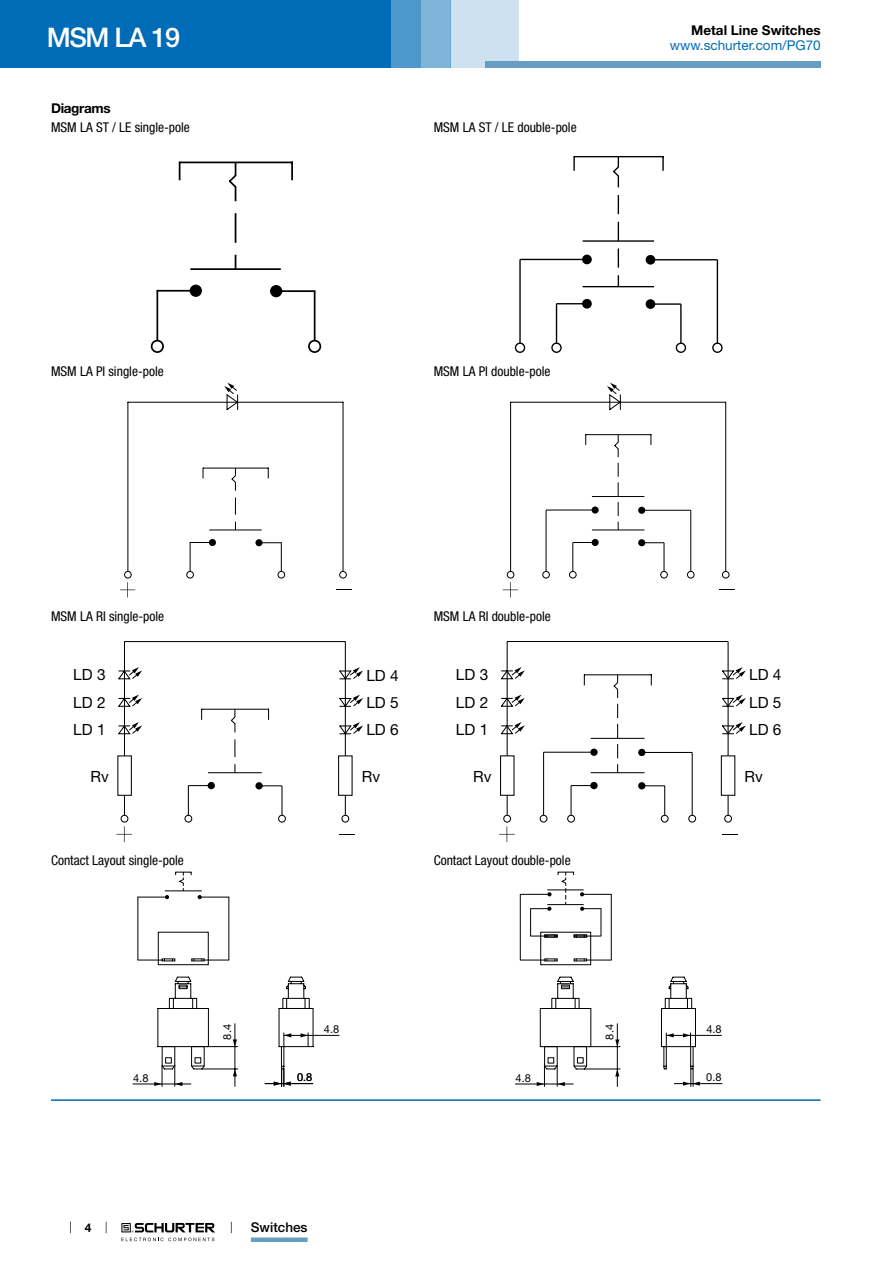
<style>
.page{position:relative;width:893px;height:1263px;background:#fff}
.page>*{position:absolute;margin:0;border:0;box-sizing:border-box;transform-origin:0 0}
.t1{font:500 27px "Helvetica Neue LT";letter-spacing:-.05em;color:#fff}
.t2{font:15.45px/27.5px "Helvetica Neue LT";color:#000;text-align:justify}
.t3{font:condensed 13.5px "Helvetica Neue LT";color:#000}
.t4{font:13.5px "Helvetica Neue LT";color:#006bb6}
.t5{font:700 13.5px "Helvetica Neue LT";color:#000}
.t6{font:500 13.5px "Helvetica Neue LT";color:#000}
.t7{font:700 13.5px "Helvetica Neue LT";letter-spacing:-.025em;color:#000}
.t8{font:700 12px "Helvetica Neue LT";color:#000}
.t9{font:11.1px "Helvetica Neue LT";color:#000}
</style>
<div class="page">
<svg style="left:70px;top:1221px;width:1px;height:12px"></svg>
<svg style="left:121px;top:1223px;width:94px;height:18px"></svg>
<div style="left:0;top:0;width:391px;height:68px;background:#006bb6"></div>
<div style="left:421px;top:0;width:30px;height:68px;background:#80b5da"></div>
<div style="left:391px;top:0;width:30px;height:68px;background:#4d97cc"></div>
<div style="left:451px;top:0;width:68px;height:68px;background:#cde1f0"></div>
<div style="left:485px;top:62px;width:336px;height:6px;background:#679dc2"></div>
<div style="left:251px;top:1237px;width:57px;height:5px;background:#679dc2"></div>
<hr style="left:156px;top:291px;width:2px;height:56px;background:#000">
<div style="left:152px;top:341px;width:11px;height:11px;background:#fff;border-radius:50%"></div>
<div style="left:151px;top:340px;width:13px;height:13px;border:2px solid #000;border-radius:50%"></div>
<hr style="left:157px;top:290px;width:39px;height:2px;background:#000">
<div style="left:190px;top:285px;width:12px;height:12px;background:#000;border-radius:50%"></div>
<hr style="left:314px;top:291px;width:1px;height:56px;background:#000">
<div style="left:309px;top:341px;width:11px;height:11px;background:#fff;border-radius:50%"></div>
<div style="left:308px;top:340px;width:13px;height:13px;border:2px solid #000;border-radius:50%"></div>
<hr style="left:276px;top:290px;width:39px;height:2px;background:#000">
<div style="left:270px;top:285px;width:12px;height:12px;background:#000;border-radius:50%"></div>
<hr style="left:190px;top:268px;width:91px;height:2px;background:#000">
<svg style="left:235px;top:213px;width:1px;height:30px"></svg>
<svg style="left:235px;top:255px;width:1px;height:13px"></svg>
<hr style="left:180px;top:162px;width:113px;height:1px;background:#000">
<svg style="left:291px;top:163px;width:2px;height:17px"></svg>
<svg style="left:179px;top:162px;width:1px;height:18px"></svg>
<svg style="left:227px;top:163px;width:11px;height:38px"></svg>
<div style="left:582px;top:255px;width:10px;height:9px;background:#000;border-radius:50%"></div>
<svg style="left:515px;top:258px;width:73px;height:95px"></svg>
<div style="left:582px;top:299px;width:10px;height:10px;background:#000;border-radius:50%"></div>
<div style="left:646px;top:255px;width:9px;height:10px;background:#000;border-radius:50%"></div>
<svg style="left:649px;top:258px;width:74px;height:95px"></svg>
<div style="left:646px;top:299px;width:9px;height:10px;background:#000;border-radius:50%"></div>
<hr style="left:583px;top:240px;width:71px;height:2px;background:#000">
<hr style="left:583px;top:286px;width:71px;height:1px;background:#000">
<svg style="left:618px;top:195px;width:1px;height:91px"></svg>
<hr style="left:574px;top:156px;width:90px;height:1px;background:#000">
<svg style="left:662px;top:157px;width:2px;height:14px"></svg>
<svg style="left:573px;top:156px;width:2px;height:15px"></svg>
<svg style="left:612px;top:157px;width:8px;height:30px"></svg>
<hr style="left:128px;top:402px;width:215px;height:1px;background:#000">
<hr style="left:342px;top:402px;width:2px;height:173px;background:#000">
<hr style="left:127px;top:402px;width:1px;height:173px;background:#000">
<div style="left:125px;top:571px;width:6px;height:7px;background:#fff;border-radius:50%"></div>
<div style="left:124px;top:571px;width:8px;height:7px;border:1px solid #000;border-radius:50%"></div>
<div style="left:340px;top:571px;width:6px;height:7px;background:#fff;border-radius:50%"></div>
<div style="left:339px;top:571px;width:8px;height:7px;border:1px solid #000;border-radius:50%"></div>
<hr style="left:190px;top:542px;width:1px;height:33px;background:#000">
<div style="left:187px;top:571px;width:6px;height:7px;background:#fff;border-radius:50%"></div>
<div style="left:186px;top:571px;width:8px;height:7px;border:1px solid #000;border-radius:50%"></div>
<svg style="left:191px;top:542px;width:18px;height:1px"></svg>
<div style="left:209px;top:539px;width:7px;height:7px;background:#000;border-radius:50%"></div>
<hr style="left:281px;top:543px;width:1px;height:32px;background:#000">
<div style="left:278px;top:571px;width:7px;height:7px;background:#fff;border-radius:50%"></div>
<div style="left:277px;top:571px;width:8px;height:7px;border:1px solid #000;border-radius:50%"></div>
<svg style="left:263px;top:542px;width:18px;height:1px"></svg>
<div style="left:255px;top:539px;width:8px;height:7px;background:#000;border-radius:50%"></div>
<hr style="left:209px;top:529px;width:53px;height:1px;background:#000">
<svg style="left:235px;top:497px;width:1px;height:32px"></svg>
<hr style="left:203px;top:468px;width:66px;height:1px;background:#000">
<svg style="left:231px;top:469px;width:5px;height:22px"></svg>
<svg style="left:120px;top:582px;width:15px;height:15px"></svg>
<svg style="left:224px;top:383px;width:15px;height:27px"></svg>
<svg style="left:503px;top:383px;width:232px;height:214px"></svg>
<hr style="left:124px;top:641px;width:221px;height:1px;background:#000">
<hr style="left:345px;top:642px;width:1px;height:177px;background:#000">
<hr style="left:124px;top:642px;width:1px;height:177px;background:#000">
<div style="left:117px;top:755px;width:15px;height:41px;background:#fff;border:1px solid #000"></div>
<div style="left:121px;top:815px;width:7px;height:7px;background:#fff;border-radius:50%"></div>
<div style="left:121px;top:815px;width:7px;height:8px;border:1px solid #000;border-radius:50%"></div>
<div style="left:338px;top:755px;width:15px;height:41px;background:#fff;border:1px solid #000"></div>
<div style="left:208px;top:782px;width:7px;height:7px;background:#000;border-radius:50%"></div>
<svg style="left:184px;top:784px;width:166px;height:39px"></svg>
<div style="left:255px;top:782px;width:8px;height:7px;background:#000;border-radius:50%"></div>
<hr style="left:208px;top:772px;width:54px;height:1px;background:#000">
<hr style="left:202px;top:709px;width:67px;height:1px;background:#000">
<svg style="left:117px;top:667px;width:119px;height:106px"></svg>
<svg style="left:339px;top:695px;width:24px;height:13px"></svg>
<svg style="left:339px;top:667px;width:24px;height:13px"></svg>
<svg style="left:339px;top:722px;width:24px;height:13px"></svg>
<svg style="left:116px;top:826px;width:16px;height:16px"></svg>
<svg style="left:339px;top:834px;width:15px;height:1px"></svg>
<hr style="left:507px;top:641px;width:221px;height:1px;background:#000">
<hr style="left:728px;top:641px;width:1px;height:178px;background:#000">
<hr style="left:507px;top:641px;width:1px;height:178px;background:#000">
<svg style="left:499px;top:667px;width:247px;height:175px"></svg>
<svg style="left:154px;top:976px;width:55px;height:110px"></svg>
<hr style="left:207px;top:1046px;width:31px;height:1px;background:#000">
<hr style="left:202px;top:1069px;width:36px;height:1px;background:#000">
<hr style="left:235px;top:1024px;width:1px;height:62px;background:#000">
<svg style="left:233px;top:1039px;width:4px;height:8px"></svg>
<svg style="left:233px;top:1069px;width:4px;height:7px"></svg>
<hr style="left:265px;top:1083px;width:48px;height:1px;background:#000">
<hr style="left:133px;top:1084px;width:58px;height:1px;background:#000">
<hr style="left:229px;top:897px;width:1px;height:63px;background:#000">
<div style="left:158px;top:932px;width:51px;height:33px;border:1px solid #000"></div>
<svg style="left:138px;top:872px;width:91px;height:89px"></svg>
<svg style="left:274px;top:976px;width:40px;height:110px"></svg>
<hr style="left:284px;top:1035px;width:55px;height:1px;background:#000">
<svg style="left:537px;top:976px;width:54px;height:110px"></svg>
<hr style="left:589px;top:1046px;width:31px;height:1px;background:#000">
<hr style="left:584px;top:1069px;width:36px;height:1px;background:#000">
<hr style="left:617px;top:1024px;width:1px;height:62px;background:#000">
<svg style="left:615px;top:1039px;width:4px;height:8px"></svg>
<svg style="left:615px;top:1069px;width:4px;height:7px"></svg>
<hr style="left:674px;top:1083px;width:48px;height:1px;background:#000">
<hr style="left:515px;top:1084px;width:58px;height:1px;background:#000">
<hr style="left:520px;top:894px;width:1px;height:66px;background:#000">
<svg style="left:520px;top:959px;width:37px;height:2px"></svg>
<hr style="left:611px;top:894px;width:1px;height:66px;background:#000">
<div style="left:540px;top:932px;width:51px;height:33px;border:1px solid #000"></div>
<svg style="left:574px;top:959px;width:37px;height:2px"></svg>
<svg style="left:520px;top:872px;width:91px;height:65px"></svg>
<svg style="left:661px;top:976px;width:39px;height:110px"></svg>
<hr style="left:666px;top:1035px;width:55px;height:1px;background:#000">
<hr style="left:51px;top:1099px;width:770px;height:2px;background:#006bb6">
<h1 class="t1" style="left:47px;top:21px;width:135px">MSM LA 19</h1>
<p class="t5" style="left:691px;top:22px;width:131px">Metal Line Switches</p>
<p class="t4" style="left:670px;top:37px;width:152px">www.schurter.com/PG70</p>
<p class="t7" style="left:51px;top:99px;width:61px">Diagrams</p>
<p class="t3" style="left:51px;top:119px;width:140px">MSM LA ST / LE single-pole</p>
<p class="t3" style="left:434px;top:119px;width:144px">MSM LA ST / LE double-pole</p>
<p class="t3" style="left:51px;top:364px;width:114px">MSM LA PI single-pole</p>
<p class="t3" style="left:434px;top:364px;width:118px">MSM LA PI double-pole</p>
<p class="t3" style="left:51px;top:608px;width:115px">MSM LA RI single-pole</p>
<p class="t3" style="left:434px;top:608px;width:119px">MSM LA RI double-pole</p>
<p class="t2" style="left:73px;top:661px;width:34px">LD 3<br>LD 2<br>LD 1</p>
<p class="t2" style="left:366px;top:661px;width:34px">LD 4<br>LD 5<br>LD 6</p>
<p class="t2" style="left:456px;top:661px;width:34px">LD 3<br>LD 2<br>LD 1</p>
<p class="t2" style="left:749px;top:661px;width:34px">LD 4<br>LD 5<br>LD 6</p>
<p class="t2" style="left:91px;top:763px;width:20px">Rv</p>
<p class="t2" style="left:362px;top:763px;width:20px">Rv</p>
<p class="t2" style="left:473px;top:762px;width:20px">Rv</p>
<p class="t2" style="left:745px;top:762px;width:20px">Rv</p>
<p class="t3" style="left:51px;top:853px;width:134px">Contact Layout single-pole</p>
<p class="t3" style="left:434px;top:853px;width:138px">Contact Layout double-pole</p>
<p class="t9" style="left:133px;top:1071px;width:17px">4.8</p>
<p class="t8" style="left:85px;top:1220px;width:8px">4</p>
<p class="t9" style="left:221px;top:1039px;width:17px;rotate:-90deg">8.4</p>
<p class="t9" style="left:324px;top:1022px;width:17px">4.8</p>
<p class="t9" style="left:297px;top:1070px;width:17px">0.8</p>
<p class="t6" style="left:251px;top:1219px;width:58px">Switches</p>
<p class="t9" style="left:516px;top:1071px;width:17px">4.8</p>
<p class="t9" style="left:603px;top:1039px;width:17px;rotate:-90deg">8.4</p>
<p class="t9" style="left:706px;top:1022px;width:17px">4.8</p>
<p class="t9" style="left:706px;top:1070px;width:17px">0.8</p>
</div>
